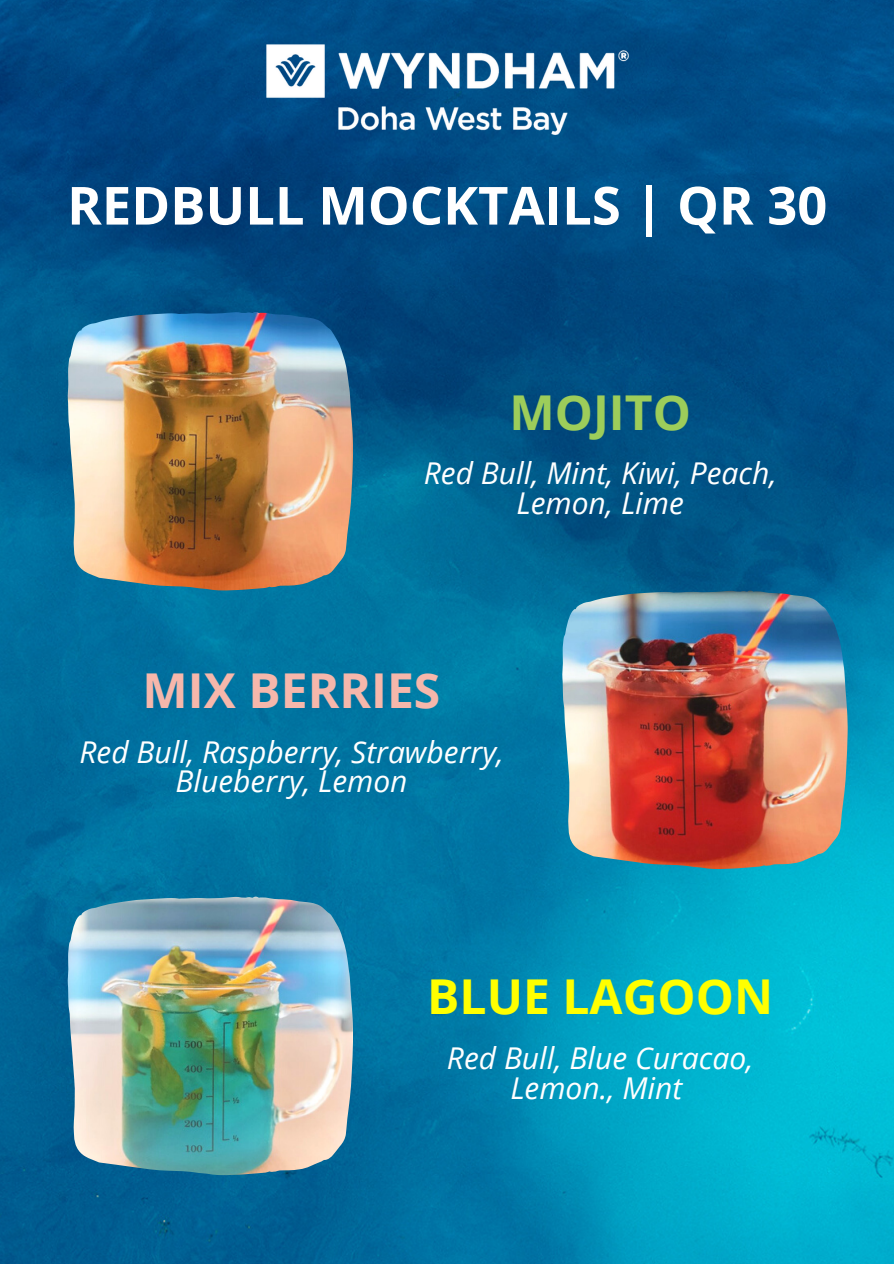
<style>
.page{position:relative;width:894px;height:1264px;background:#fff}
.page>*{position:absolute;margin:0;border:0;box-sizing:border-box;transform-origin:0 0}
.t1{font:700 52.5px "Open Sans";color:#fff}
.t2{font:700 48px "Open Sans";color:#f6b7ab}
.t3{font:700 48px "Open Sans";color:#ff0}
.t4{font:700 48px "Open Sans";color:#9dcd5a}
.t5{font:italic 30px/29.8px "Open Sans";color:#fff;text-align:center}
</style>
<div class="page">
<img style="left:0;top:0;width:893px;height:1263px">
<img style="left:238px;top:10px;width:418px;height:158px">
<img style="left:68px;top:312px;width:285px;height:278px">
<img style="left:562px;top:590px;width:285px;height:279px">
<img style="left:68px;top:896px;width:285px;height:279px">
<h1 class="t1" style="left:67px;top:168px;width:761px">REDBULL MOCKTAILS | QR 30</h1>
<h2 class="t4" style="left:509px;top:378px;width:183px">MOJITO</h2>
<p class="t5" style="left:423px;top:457px;width:354px">Red Bull, Mint, Kiwi, Peach,<br>Lemon, Lime</p>
<h2 class="t2" style="left:143px;top:657px;width:299px">MIX BERRIES</h2>
<p class="t5" style="left:80px;top:736px;width:425px">Red Bull, Raspberry, Strawberry,<br>Blueberry, Lemon</p>
<h2 class="t3" style="left:427px;top:963px;width:347px">BLUE LAGOON</h2>
<p class="t5" style="left:447px;top:1042px;width:308px">Red Bull, Blue Curacao,<br>Lemon., Mint</p>
</div>
